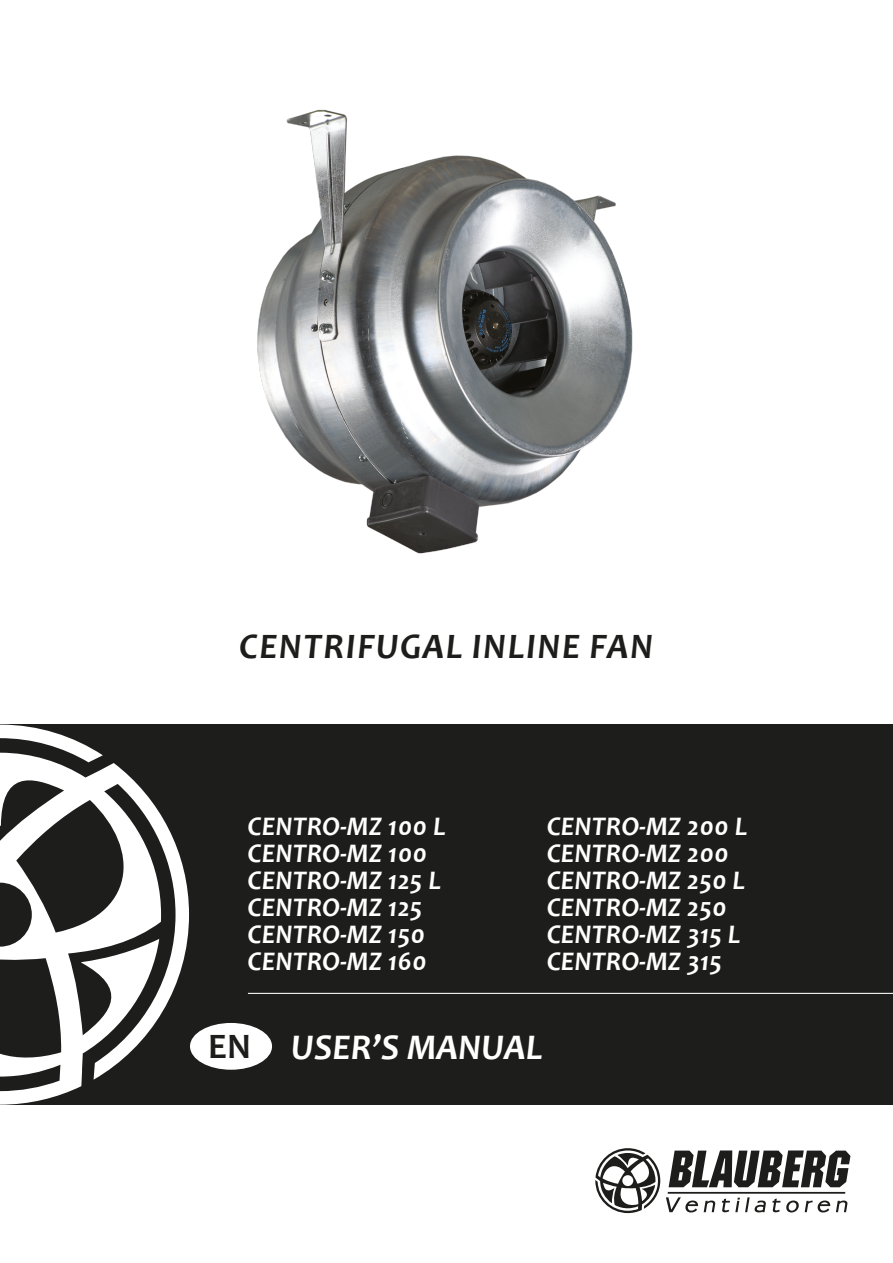
<style>
.page{position:relative;width:893px;height:1263px;background:#fff}
.page>*{position:absolute;margin:0;border:0;box-sizing:border-box;transform-origin:0 0}
.t1{font:italic 700 36.3px "Candara";color:#fff}
.t2{font:italic 700 36px "Candara";letter-spacing:.04em;color:#1d1d1b}
.t3{font:italic 700 27px/27px "Candara";color:#fff}
.s1{font-style:normal;font-size:36px;color:#1d1d1b}
</style>
<div class="page">
<div style="left:0;top:724px;width:893px;height:381px;background:#1d1d1b"></div>
<hr style="left:248px;top:993px;width:645px;height:1px;background:#fff">
<svg style="left:0;top:724px;width:189px;height:381px"></svg>
<svg style="left:595px;top:1148px;width:65px;height:65px"></svg>
<svg style="left:666px;top:1150px;width:184px;height:62px"></svg>
<div style="left:191px;top:1024px;width:80px;height:45px;background:#fff;border-radius:50%"></div>
<div style="left:190px;top:1023px;width:82px;height:47px;border:2px solid #fff;border-radius:50%"></div>
<img style="left:257px;top:109px;width:376px;height:445px">
<h2 class="t2" style="left:240px;top:623px;width:415px">CENTRIFUGAL INLINE FAN</h2>
<p class="t3" style="left:248px;top:813px;width:199px">CENTRO-MZ 100 L<br>CENTRO-MZ 100<br>CENTRO-MZ 125 L<br>CENTRO-MZ 125<br>CENTRO-MZ 150<br>CENTRO-MZ 160</p>
<p class="t3" style="left:547px;top:813px;width:202px">CENTRO-MZ 200 L<br>CENTRO-MZ 200<br>CENTRO-MZ 250 L<br>CENTRO-MZ 250<br>CENTRO-MZ 315 L<br>CENTRO-MZ 315</p>
<h1 class="t1" style="left:208px;top:1025px;width:336px"><span class="s1">EN</span> USER’S MANUAL</h1>
</div>
